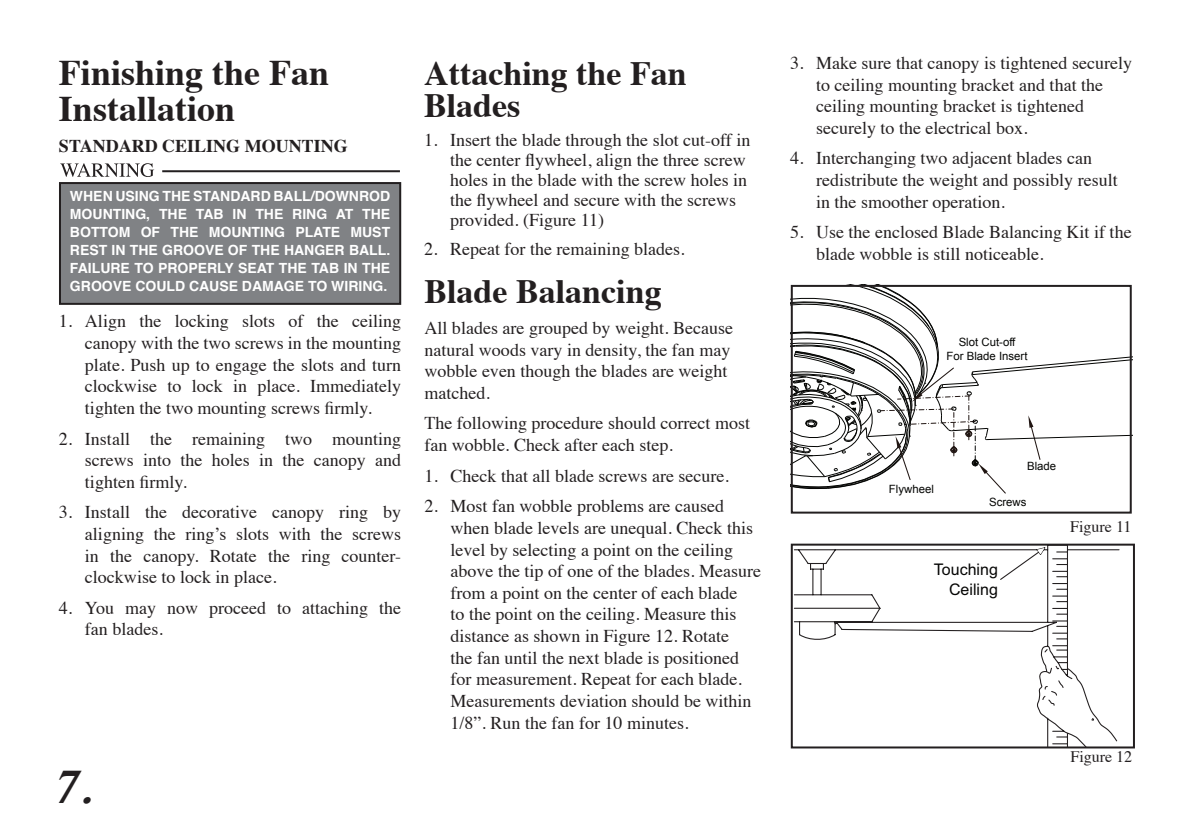
<style>
.page{position:relative;width:1190px;height:823px;background:#fff}
.page>*{position:absolute;margin:0;border:0;box-sizing:border-box;transform-origin:0 0}
.t1{font:italic 700 48px "Times";color:#231f20}
.t2{font:700 36px/36px "Times";color:#231f20}
.t3{font:700 34px/32px "Times";color:#231f20}
.t4{font:18px/21.6px "Times";color:#231f20}
.t5{font:700 18px "Times";color:#231f20}
.t6{font:16px "Times";color:#231f20}
.t7{font:16px/19.2px "Arial";color:#050504;text-align:right}
.t8{font:700 14px/18px "Helvetica";color:#fff;text-align:justify}
.t9{font:11.4px/13.6px "Arial";color:#040503;text-align:center}
</style>
<div class="page">
<svg style="left:793px;top:546px;width:326px;height:199px"></svg>
<svg style="left:1037px;top:547px;width:7px;height:7px"></svg>
<div style="left:790px;top:543px;width:344px;height:205px;border:2px solid #231f20"></div>
<div style="left:60px;top:183px;width:340px;height:121px;background:#808285"></div>
<div style="left:59px;top:182px;width:342px;height:123px;border:2px solid #231f20"></div>
<svg style="left:60px;top:163px;width:94px;height:14px"></svg>
<hr style="left:162px;top:170px;width:238px;height:2px;background:#231f20">
<svg style="left:793px;top:285px;width:339px;height:209px"></svg>
<div style="left:790px;top:285px;width:341px;height:228px;border:2px solid #231f20"></div>
<h2 class="t2" style="left:59px;top:51px;width:272px">Finishing the Fan<br>Installation</h2>
<p class="t5" style="left:59px;top:128px;width:290px">STANDARD CEILING MOUNTING</p>
<p class="t8" style="left:70px;top:187px;width:322px">WHEN USING THE STANDARD BALL/DOWNROD MOUNTING, THE TAB IN THE RING AT THE BOTTOM OF THE MOUNTING PLATE MUST REST IN THE GROOVE OF THE HANGER BALL.<br>FAILURE TO PROPERLY SEAT THE TAB IN THE GROOVE COULD CAUSE DAMAGE TO WIRING.</p>
<p class="t4" style="left:85px;top:309px;width:318px;text-align:justify;text-indent:-26px">1. Align the locking slots of the ceiling canopy with the two screws in the mounting plate. Push up to engage the slots and turn clockwise to lock in place. Immediately tighten the two mounting screws firmly.</p>
<p class="t4" style="left:85px;top:426px;width:318px;text-align:justify;text-indent:-26px">2. Install the remaining two mounting screws into the holes in the canopy and tighten firmly.</p>
<p class="t4" style="left:85px;top:500px;width:318px;text-align:justify;text-indent:-26px">3. Install the decorative canopy ring by aligning the ring’s slots with the screws in the canopy. Rotate the ring counter&shy;clockwise to lock in place.</p>
<p class="t4" style="left:85px;top:595px;width:318px;text-indent:-26px">4. You may now proceed to attaching the fan blades.</p>
<h1 class="t1" style="left:57px;top:741px;width:37px">7.</h1>
<h3 class="t3" style="left:424px;top:54px;width:264px">Attaching the Fan<br>Blades</h3>
<p class="t4" style="left:450px;top:129px;width:302px;line-height:20px;text-indent:-26px">1. Insert the blade through the slot cut-off in the center flywheel, align the three screw holes in the blade with the screw holes in the flywheel and secure with the screws provided. (Figure 11)</p>
<p class="t4" style="left:424px;top:237px;width:262px">2. Repeat for the remaining blades.</p>
<h3 class="t3" style="left:424px;top:272px;width:239px">Blade Balancing</h3>
<p class="t4" style="left:424px;top:315px;width:310px">All blades are grouped by weight. Because natural woods vary in density, the fan may wobble even though the blades are weight matched.</p>
<p class="t4" style="left:424px;top:411px;width:327px">The following procedure should correct most fan wobble. Check after each step.</p>
<p class="t4" style="left:424px;top:463px;width:306px">1. Check that all blade screws are secure.</p>
<p class="t4" style="left:450px;top:494px;width:312px;text-indent:-26px">2. Most fan wobble problems are caused when blade levels are unequal. Check this level by selecting a point on the ceiling above the tip of one of the blades. Measure from a point on the center of each blade<br>to the point on the ceiling. Measure this distance as shown in Figure 12. Rotate<br>the fan until the next blade is positioned for measurement. Repeat for each blade.<br>Measurements deviation should be within 1/8”. Run the fan for 10 minutes.</p>
<p class="t4" style="left:816px;top:50px;width:317px;text-indent:-26px">3. Make sure that canopy is tightened securely to ceiling mounting bracket and that the ceiling mounting bracket is tightened securely to the electrical box.</p>
<p class="t4" style="left:816px;top:146px;width:303px;text-indent:-26px">4. Interchanging two adjacent blades can redistribute the weight and possibly result in the smoother operation.</p>
<p class="t4" style="left:816px;top:220px;width:317px;text-indent:-26px">5. Use the enclosed Blade Balancing Kit if the blade wobble is still noticeable.</p>
<p class="t9" style="left:946px;top:335px;width:83px">Slot Cut-off<br>For Blade Insert</p>
<p class="t9" style="left:889px;top:482px;width:46px">Flywheel</p>
<p class="t9" style="left:1027px;top:459px;width:31px">Blade</p>
<p class="t9" style="left:989px;top:495px;width:39px">Screws</p>
<p class="t7" style="left:933px;top:560px;width:66px">Touching<br>Ceiling</p>
<p class="t6" style="left:1070px;top:511px;width:63px">Figure 11</p>
<p class="t6" style="left:1070px;top:741px;width:63px">Figure 12</p>
</div>
